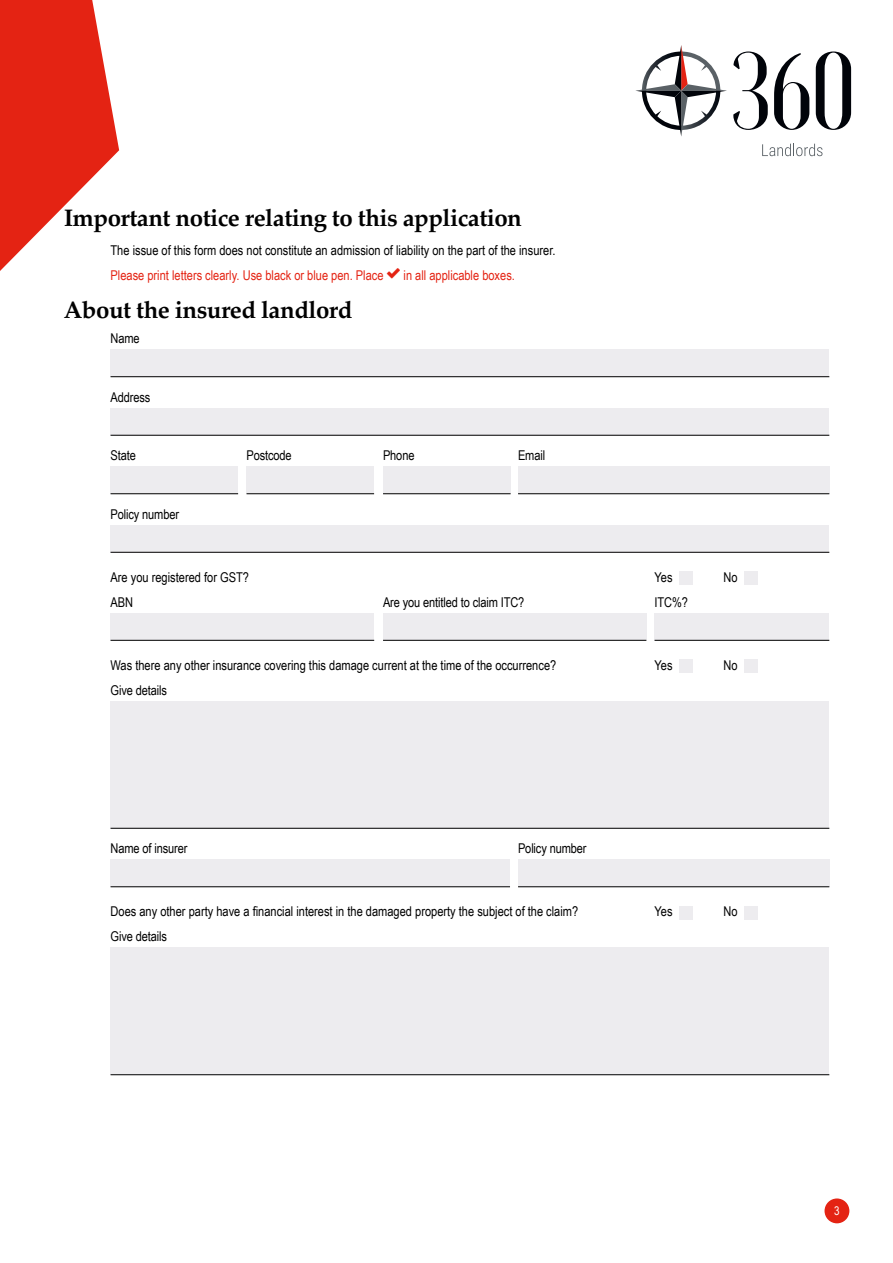
<style>
.page{position:relative;width:893px;height:1263px;background:#fff}
.page>*{position:absolute;margin:0;border:0;box-sizing:border-box;transform-origin:0 0}
.Subtitle{font:700 24px "Palatino";letter-spacing:-.02em;color:#000}
.Body_Copy{font:13.5px "Arial Narrow";color:#000}
.Body_Copy-2{font:13.5px "Arial Narrow";color:#e42313}
.t1{font:12px "Arial Narrow";color:#fff}
.s1{font-family:"SS Geomicons Squared"}
</style>
<div class="page">
<svg style="left:0;top:0;width:119px;height:271px"></svg>
<svg style="left:774px;top:53px;width:35px;height:77px"></svg>
<svg style="left:816px;top:52px;width:35px;height:78px"></svg>
<svg style="left:733px;top:52px;width:35px;height:78px"></svg>
<svg style="left:762px;top:144px;width:60px;height:12px"></svg>
<svg style="left:635px;top:45px;width:92px;height:92px"></svg>
<div style="left:824px;top:1198px;width:25px;height:25px;background:#e42313;border-radius:50%"></div>
<div style="left:111px;top:349px;width:718px;height:28px;background:#edecef"></div>
<hr style="left:111px;top:376px;width:718px;height:1px;background:#000">
<div style="left:111px;top:408px;width:718px;height:27px;background:#edecef"></div>
<hr style="left:111px;top:435px;width:718px;height:1px;background:#000">
<div style="left:111px;top:466px;width:127px;height:28px;background:#edecef"></div>
<hr style="left:111px;top:493px;width:127px;height:1px;background:#000">
<div style="left:247px;top:466px;width:127px;height:28px;background:#edecef"></div>
<hr style="left:247px;top:493px;width:127px;height:1px;background:#000">
<div style="left:383px;top:466px;width:128px;height:28px;background:#edecef"></div>
<hr style="left:383px;top:493px;width:128px;height:1px;background:#000">
<div style="left:518px;top:466px;width:311px;height:28px;background:#edecef"></div>
<hr style="left:518px;top:493px;width:311px;height:1px;background:#000">
<div style="left:111px;top:525px;width:718px;height:27px;background:#edecef"></div>
<hr style="left:111px;top:552px;width:718px;height:1px;background:#000">
<div style="left:679px;top:571px;width:13px;height:14px;background:#edecef"></div>
<div style="left:744px;top:571px;width:14px;height:14px;background:#edecef"></div>
<div style="left:111px;top:613px;width:263px;height:27px;background:#edecef"></div>
<hr style="left:111px;top:640px;width:263px;height:1px;background:#000">
<div style="left:383px;top:613px;width:263px;height:27px;background:#edecef"></div>
<hr style="left:383px;top:640px;width:263px;height:1px;background:#000">
<div style="left:655px;top:613px;width:174px;height:27px;background:#edecef"></div>
<hr style="left:655px;top:640px;width:174px;height:1px;background:#000">
<div style="left:679px;top:659px;width:13px;height:14px;background:#edecef"></div>
<div style="left:744px;top:659px;width:14px;height:14px;background:#edecef"></div>
<div style="left:111px;top:701px;width:718px;height:127px;background:#edecef"></div>
<hr style="left:111px;top:828px;width:718px;height:1px;background:#000">
<div style="left:111px;top:859px;width:399px;height:28px;background:#edecef"></div>
<hr style="left:111px;top:886px;width:399px;height:1px;background:#000">
<div style="left:518px;top:859px;width:311px;height:28px;background:#edecef"></div>
<hr style="left:518px;top:886px;width:311px;height:1px;background:#000">
<div style="left:679px;top:906px;width:13px;height:13px;background:#edecef"></div>
<div style="left:744px;top:906px;width:14px;height:13px;background:#edecef"></div>
<div style="left:111px;top:947px;width:718px;height:128px;background:#edecef"></div>
<hr style="left:111px;top:1074px;width:718px;height:1px;background:#000">
<p class="Subtitle" style="left:64px;top:197px;width:460px">Important notice relating to this application</p>
<p class="Body_Copy" style="left:111px;top:240px;width:446px">The issue of this form does not constitute an admission of liability on the part of the insurer.</p>
<p class="Body_Copy-2" style="left:111px;top:265px;width:406px">Please print letters clearly. Use black or blue pen. Place <span class="s1">✓</span> in all applicable boxes.</p>
<p class="Subtitle" style="left:64px;top:290px;width:290px">About the insured landlord</p>
<p class="Body_Copy" style="left:111px;top:329px;width:31px">Name</p>
<p class="Body_Copy" style="left:111px;top:387px;width:41px">Address</p>
<p class="Body_Copy" style="left:111px;top:446px;width:27px">State</p>
<p class="Body_Copy" style="left:247px;top:446px;width:47px">Postcode</p>
<p class="Body_Copy" style="left:383px;top:446px;width:33px">Phone</p>
<p class="Body_Copy" style="left:518px;top:446px;width:29px">Email</p>
<p class="Body_Copy" style="left:111px;top:504px;width:70px">Policy number</p>
<p class="Body_Copy" style="left:111px;top:567px;width:140px">Are you registered for GST?</p>
<p class="Body_Copy" style="left:655px;top:567px;width:20px">Yes</p>
<p class="Body_Copy" style="left:724px;top:567px;width:16px">No</p>
<p class="Body_Copy" style="left:111px;top:592px;width:24px">ABN</p>
<p class="Body_Copy" style="left:383px;top:592px;width:143px">Are you entitled to claim ITC?</p>
<p class="Body_Copy" style="left:655px;top:592px;width:35px">ITC%?</p>
<p class="Body_Copy" style="left:111px;top:655px;width:447px">Was there any other insurance covering this damage current at the time of the occurrence?</p>
<p class="Body_Copy" style="left:655px;top:655px;width:20px">Yes</p>
<p class="Body_Copy" style="left:724px;top:655px;width:16px">No</p>
<p class="Body_Copy" style="left:111px;top:680px;width:58px">Give details</p>
<p class="Body_Copy" style="left:111px;top:839px;width:78px">Name of insurer</p>
<p class="Body_Copy" style="left:518px;top:839px;width:70px">Policy number</p>
<p class="Body_Copy" style="left:111px;top:902px;width:469px">Does any other party have a financial interest in the damaged property the subject of the claim?</p>
<p class="Body_Copy" style="left:655px;top:902px;width:20px">Yes</p>
<p class="Body_Copy" style="left:724px;top:902px;width:16px">No</p>
<p class="Body_Copy" style="left:111px;top:927px;width:58px">Give details</p>
<p class="t1" style="left:834px;top:1202px;width:7px">3</p>
</div>
